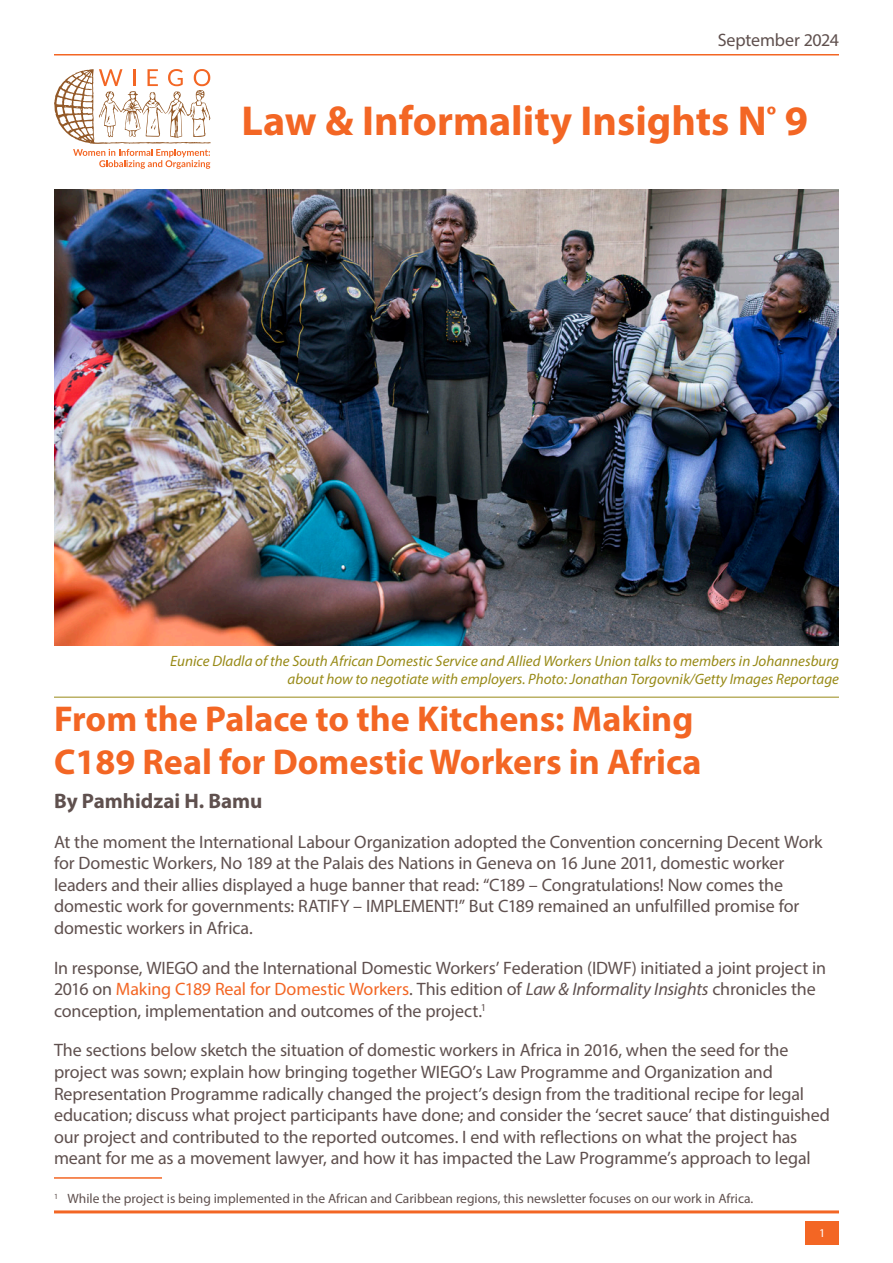
<style>
.page{position:relative;width:893px;height:1263px;background:#fff}
.page>*{position:absolute;margin:0;border:0;box-sizing:border-box;transform-origin:0 0}
.Headline{font:700 42px "Myriad Pro";color:#f36624}
.Headline_1{font:700 36px/43.2px "Myriad Pro";color:#f36624}
.Authors{font:700 21px "Myriad Pro";letter-spacing:-.005em;color:#5f504e}
.Body{font:18px/21.6px "Myriad Pro";letter-spacing:-.01em;color:#5f504e}
.Photo_Description_2_Green{font:italic 15px/18px "Myriad Pro";color:#988a17;text-align:right}
.Footnotes{font:13.5px "Myriad Pro";color:#5f504e}
.t1{font:12px "Myriad Pro";color:#fff}
.s1{color:#f36624}
.s2{font-style:italic}
</style>
<div class="page">
<hr style="left:54px;top:1177px;width:108px;height:2px;background:#f36624">
<svg style="left:54px;top:69px;width:157px;height:100px"></svg>
<img style="left:54px;top:189px;width:785px;height:456px">
<hr style="left:54px;top:1210px;width:785px;height:3px;background:#f36624">
<hr style="left:54px;top:54px;width:785px;height:2px;background:#f36624">
<hr style="left:54px;top:697px;width:785px;height:1px;background:#988a17">
<div style="left:805px;top:1221px;width:34px;height:23px;background:#f36624"></div>
<p class="Body" style="left:718px;top:29px;width:123px">September 2024</p>
<p class="Headline" style="left:242px;top:93px;width:568px">Law &amp; Informality Insights N<sup>o</sup> 9</p>
<p class="Photo_Description_2_Green" style="left:170px;top:651px;width:670px">Eunice Dladla of the South African Domestic Service and Allied Workers Union talks to members in Johannesburg about how to negotiate with employers. Photo: Jonathan Torgovnik/Getty Images Reportage</p>
<p class="Headline_1" style="left:54px;top:696px;width:649px">From the Palace to the Kitchens: Making<br>C189 Real for Domestic Workers in Africa</p>
<p class="Authors" style="left:54px;top:787px;width:210px">By Pamhidzai H. Bamu</p>
<p class="Body" style="left:54px;top:830px;width:770px">At the moment the International Labour Organization adopted the Convention concerning Decent Work for Domestic Workers, No 189 at the Palais des Nations in Geneva on 16 June 2011, domestic worker leaders and their allies displayed a huge banner that read: “C189 – Congratulations! Now comes the domestic work for governments: RATIFY – IMPLEMENT!” But C189 remained an unfulfilled promise for domestic workers in Africa.</p>
<p class="Body" style="left:54px;top:956px;width:774px">In response, WIEGO and the International Domestic Workers’ Federation (IDWF) initiated a joint project in<br>2016 on <span class="s1">Making C189 Real for Domestic Workers</span>. This edition of <span class="s2">Law &amp; Informality Insights</span> chronicles the conception, implementation and outcomes of the project.<sup>1</sup></p>
<p class="Body" style="left:54px;top:1039px;width:777px">The sections below sketch the situation of domestic workers in Africa in 2016, when the seed for the project was sown; explain how bringing together WIEGO’s Law Programme and Organization and Representation Programme radically changed the project’s design from the traditional recipe for legal education; discuss what project participants have done; and consider the ‘secret sauce’ that distinguished our project and contributed to the reported outcomes. I end with reflections on what the project has meant for me as a movement lawyer, and how it has impacted the Law Programme’s approach to legal</p>
<p class="Footnotes" style="left:54px;top:1190px;width:701px"><sup>1</sup> While the project is being implemented in the African and Caribbean regions, this newsletter focuses on our work in Africa.</p>
<p class="t1" style="left:819px;top:1226px;width:8px">1</p>
</div>
